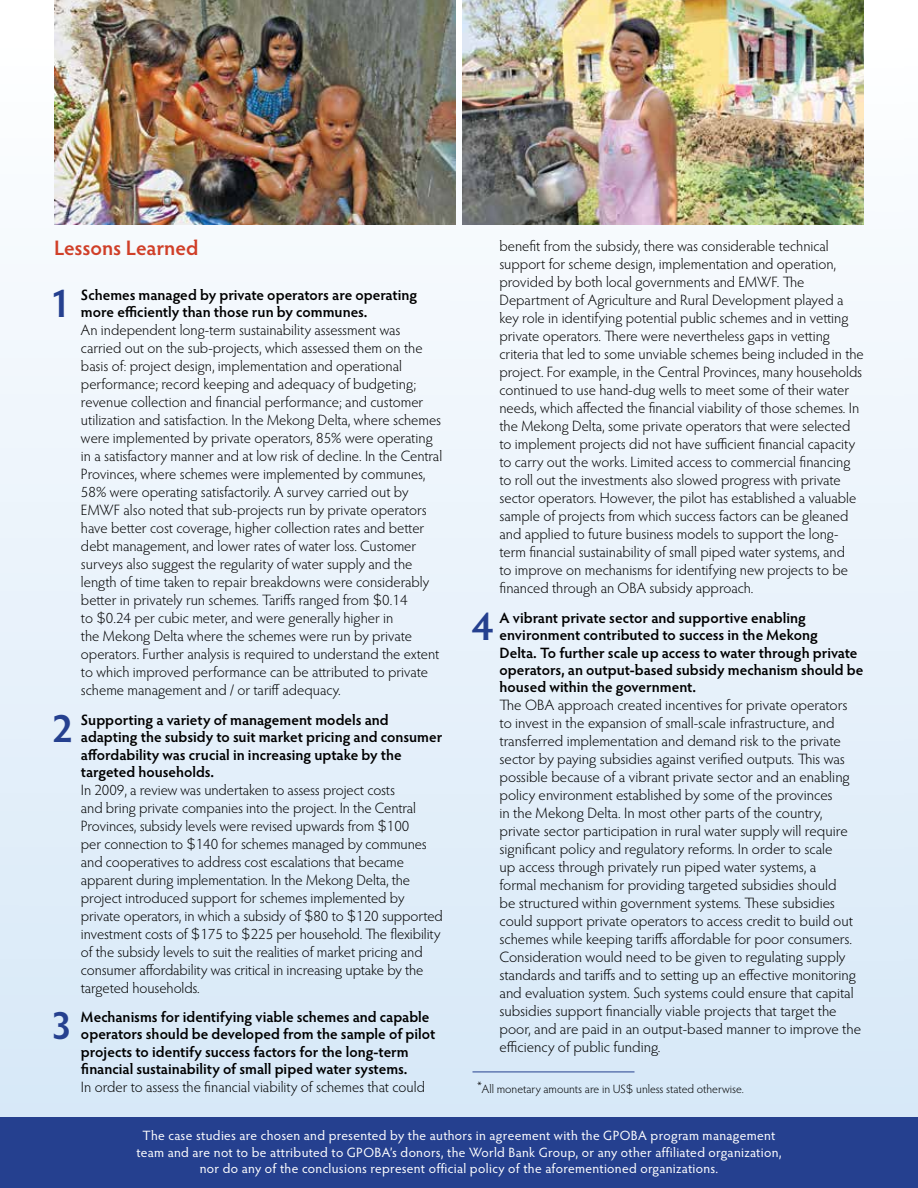
<style>
.page{position:relative;width:918px;height:1188px;background:#fff}
.page>*{position:absolute;margin:0;border:0;box-sizing:border-box;transform-origin:0 0}
.t1{font:600 40.2px "Hypatia Sans Pro";color:#25408f}
.t2{font:600 21px "Hypatia Sans Pro";letter-spacing:-.005em;color:#d03f28}
.t3{font:300 15px/18px "Hypatia Sans Pro";color:#000}
.t4{font:600 15px/17.2px "Hypatia Sans Pro";color:#000}
.t5{font:13.5px/16.2px "Hypatia Sans Pro";letter-spacing:.02em;color:#fff;text-align:center}
.t6{font:300 12px "Hypatia Sans Pro";color:#000}
.s1{font-family:"Gotham"}
</style>
<div class="page">
<div style="left:0;top:44px;width:918px;height:1144px;background:linear-gradient(to bottom,#fdfeff,#d4e6f7)"></div>
<svg style="left:904px;top:44px;width:14px;height:1073px"></svg>
<div style="left:0;top:1117px;width:918px;height:71px;background:#25408f"></div>
<img style="left:54px;top:0;width:402px;height:225px">
<img style="left:462px;top:0;width:402px;height:225px">
<hr style="left:472px;top:1072px;width:162px;height:1px;background:#25408f">
<h2 class="t2" style="left:54px;top:234px;width:146px">Lessons Learned</h2>
<h1 class="t1" style="left:49px;top:275px;width:23px">1</h1>
<p class="t4" style="left:81px;top:285px;width:338px">Schemes managed by private operators are operating more efficiently than those run by communes.</p>
<p class="t3" style="left:81px;top:320px;width:363px">An independent long-term sustainability assessment was carried out on the sub-projects, which assessed them on the basis of: project design, implementation and operational performance; record keeping and adequacy of budgeting; revenue collection and financial performance; and customer utilization and satisfaction. In the Mekong Delta, where schemes were implemented by private operators, 85% were operating in a satisfactory manner and at low risk of decline. In the Central Provinces, where schemes were implemented by communes, 58% were operating satisfactorily. A survey carried out by EMWF also noted that sub-projects run by private operators have better cost coverage, higher collection rates and better debt management, and lower rates of water loss. Customer surveys also suggest the regularity of water supply and the length of time taken to repair breakdowns were considerably better in privately run schemes. Tariffs ranged from <span class="s1">$</span>0.14<br>to <span class="s1">$</span>0.24 per cubic meter, and were generally higher in<br>the Mekong Delta where the schemes were run by private operators. Further analysis is required to understand the extent to which improved performance can be attributed to private scheme management and / or tariff adequacy.</p>
<h1 class="t1" style="left:51px;top:701px;width:23px">2</h1>
<p class="t4" style="left:81px;top:711px;width:363px">Supporting a variety of management models and adapting the subsidy to suit market pricing and consumer affordability was crucial in increasing uptake by the targeted households.</p>
<p class="t3" style="left:81px;top:780px;width:363px">In 2009, a review was undertaken to assess project costs<br>and bring private companies into the project. In the Central Provinces, subsidy levels were revised upwards from <span class="s1">$</span>100<br>per connection to <span class="s1">$</span>140 for schemes managed by communes and cooperatives to address cost escalations that became apparent during implementation. In the Mekong Delta, the project introduced support for schemes implemented by private operators, in which a subsidy of <span class="s1">$</span>80 to <span class="s1">$</span>120 supported investment costs of <span class="s1">$</span>175 to <span class="s1">$</span>225 per household. The flexibility of the subsidy levels to suit the realities of market pricing and consumer affordability was critical in increasing uptake by the targeted households.</p>
<h1 class="t1" style="left:51px;top:998px;width:23px">3</h1>
<p class="t4" style="left:81px;top:1008px;width:356px">Mechanisms for identifying viable schemes and capable operators should be developed from the sample of pilot projects to identify success factors for the long-term financial sustainability of small piped water systems.</p>
<p class="t3" style="left:81px;top:1077px;width:346px">In order to assess the financial viability of schemes that could</p>
<p class="t3" style="left:499px;top:237px;width:366px">benefit from the subsidy, there was considerable technical support for scheme design, implementation and operation, provided by both local governments and EMWF. The Department of Agriculture and Rural Development played a key role in identifying potential public schemes and in vetting private operators. There were nevertheless gaps in vetting criteria that led to some unviable schemes being included in the project. For example, in the Central Provinces, many households continued to use hand-dug wells to meet some of their water needs, which affected the financial viability of those schemes. In the Mekong Delta, some private operators that were selected to implement projects did not have sufficient financial capacity to carry out the works. Limited access to commercial financing to roll out the investments also slowed progress with private sector operators. However, the pilot has established a valuable sample of projects from which success factors can be gleaned and applied to future business models to support the long&shy;term financial sustainability of small piped water systems, and<br>to improve on mechanisms for identifying new projects to be financed through an OBA subsidy approach.</p>
<h1 class="t1" style="left:472px;top:599px;width:23px">4</h1>
<p class="t4" style="left:500px;top:609px;width:366px">A vibrant private sector and supportive enabling environment contributed to success in the Mekong<br>Delta. To further scale up access to water through private operators, an output-based subsidy mechanism should be housed within the government.</p>
<p class="t3" style="left:500px;top:696px;width:363px">The OBA approach created incentives for private operators to invest in the expansion of small-scale infrastructure, and transferred implementation and demand risk to the private sector by paying subsidies against verified outputs. This was possible because of a vibrant private sector and an enabling policy environment established by some of the provinces<br>in the Mekong Delta. In most other parts of the country, private sector participation in rural water supply will require significant policy and regulatory reforms. In order to scale<br>up access through privately run piped water systems, a<br>formal mechanism for providing targeted subsidies should<br>be structured within government systems. These subsidies could support private operators to access credit to build out schemes while keeping tariffs affordable for poor consumers.<br>Consideration would need to be given to regulating supply standards and tariffs and to setting up an effective monitoring and evaluation system. Such systems could ensure that capital subsidies support financially viable projects that target the poor, and are paid in an output-based manner to improve the efficiency of public funding.</p>
<p class="t6" style="left:477px;top:1081px;width:269px">*All monetary amounts are in US<span class="s1">$</span> unless stated otherwise.</p>
<p class="t5" style="left:136px;top:1127px;width:647px">The case studies are chosen and presented by the authors in agreement with the GPOBA program management team and are not to be attributed to GPOBA’s donors, the World Bank Group, or any other affiliated organization, nor do any of the conclusions represent official policy of the aforementioned organizations.</p>
</div>
